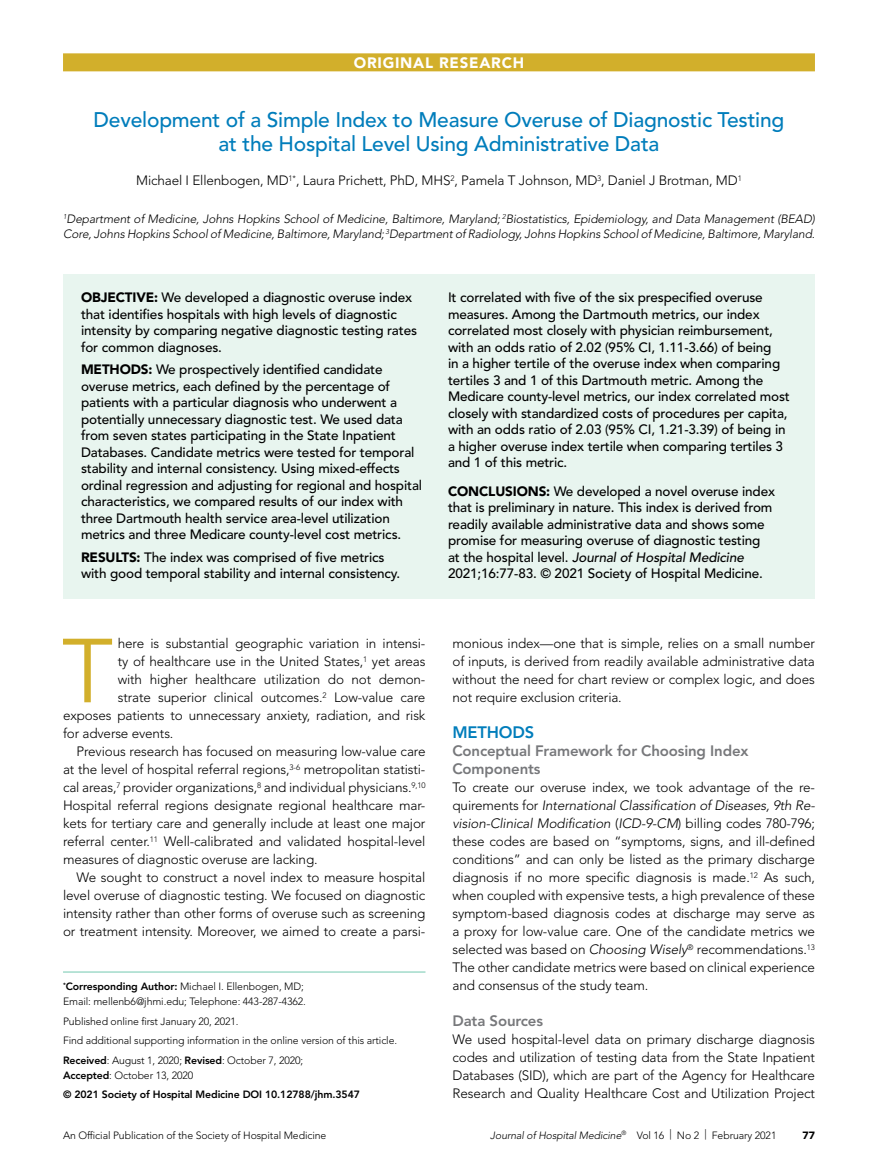
<style>
.page{position:relative;width:878px;height:1175px;background:#fff}
.page>*{position:absolute;margin:0;border:0;box-sizing:border-box;transform-origin:0 0}
.t1{font:89.7px "Avenir LT Std";color:#d2af2b}
.t2{font:500 21px/24px "Avenir LT Std";letter-spacing:-.01em;color:#007dbb;text-align:center}
.t3{font:800 16.5px "Avenir LT Std";letter-spacing:-.01em;color:#007dbb}
.t4{font:800 15px/18px "Avenir LT Std";letter-spacing:-.01em;color:#77787b}
.t5{font:900 15px "Avenir LT Std";letter-spacing:.05em;color:#fff}
.t6{font:300 13.5px/18px "Avenir LT Std";letter-spacing:-.01em;color:#000;text-align:justify}
.t7{font:500 13.5px/16.5px "Avenir LT Std";letter-spacing:-.01em;color:#000}
.t8{font:italic 300 12px/15px "Avenir LT Std";letter-spacing:-.01em;color:#000}
.t9{font:300 10.5px/19.5px "Avenir LT Std";letter-spacing:-.01em;color:#000}
.t10{font:800 10.5px/19.5px "Avenir LT Std";letter-spacing:-.01em;color:#000}
.t11{font:italic 300 10.5px "Avenir LT Std";letter-spacing:-.01em;color:#000}
.t12{font:900 10.5px "Avenir LT Std";color:#000}
.s1{font-weight:900}
.s2{font-weight:800}
.s3{font-weight:300}
.s4{font-style:italic}
.s5{font-style:normal}
</style>
<div class="page">
<div style="left:63px;top:53px;width:751px;height:18px;background:#d2af2b"></div>
<hr style="left:63px;top:971px;width:362px;height:1px;background:#73c8af">
<div style="left:63px;top:274px;width:751px;height:324px;background:#e8f5ef"></div>
<p class="t5" style="left:354px;top:54px;width:172px">ORIGINAL RESEARCH</p>
<h2 class="t2" style="left:94px;top:108px;width:692px">Development of a Simple Index to Measure Overuse of Diagnostic Testing at the Hospital Level Using Administrative Data</h2>
<p class="t6" style="left:136px;top:172px;width:607px">Michael I Ellenbogen, MD<sup>1*</sup>, Laura Prichett, PhD, MHS<sup>2</sup>, Pamela T Johnson, MD<sup>3</sup>, Daniel J Brotman, MD<sup>1</sup></p>
<p class="t8" style="left:63px;top:211px;width:753px"><sup>1</sup>Department of Medicine, Johns Hopkins School of Medicine, Baltimore, Maryland; <sup>2</sup>Biostatistics, Epidemiology, and Data Management (BEAD)<br>Core, Johns Hopkins School of Medicine, Baltimore, Maryland; <sup>3</sup>Department of Radiology, Johns Hopkins School of Medicine, Baltimore, Maryland.</p>
<p class="t7" style="left:81px;top:290px;width:337px"><span class="s1">OBJECTIVE:</span> We developed a diagnostic overuse index that identifies hospitals with high levels of diagnostic intensity by comparing negative diagnostic testing rates for common diagnoses.</p>
<p class="t7" style="left:81px;top:362px;width:342px"><span class="s1">METHODS:</span> We prospectively identified candidate overuse metrics, each defined by the percentage of patients with a particular diagnosis who underwent a potentially unnecessary diagnostic test. We used data from seven states participating in the State Inpatient Databases. Candidate metrics were tested for temporal stability and internal consistency. Using mixed-effects ordinal regression and adjusting for regional and hospital characteristics, we compared results of our index with three Dartmouth health service area-level utilization metrics and three Medicare county-level cost metrics.</p>
<p class="t7" style="left:81px;top:549px;width:321px"><span class="s1">RESULTS:</span> The index was comprised of five metrics with good temporal stability and internal consistency.</p>
<h1 class="t1" style="left:62px;top:619px;width:53px">T</h1>
<p class="t6" style="left:118px;top:634px;width:309px">here is substantial geographic variation in intensi-</p>
<p class="t6" style="left:118px;top:652px;width:309px">ty of healthcare use in the United States,<sup>1</sup> yet areas</p>
<p class="t6" style="left:118px;top:670px;width:309px">with higher healthcare utilization do not demon-</p>
<p class="t6" style="left:118px;top:688px;width:309px">strate superior clinical outcomes.<sup>2</sup> Low-value care</p>
<p class="t6" style="left:63px;top:706px;width:364px">exposes patients to unnecessary anxiety, radiation, and risk</p>
<p class="t6" style="left:63px;top:724px;width:112px">for adverse events.</p>
<p class="t6" style="left:76px;top:742px;width:350px">Previous research has focused on measuring low-value care</p>
<p class="t6" style="left:63px;top:760px;width:364px">at the level of hospital referral regions,<sup>3-6</sup> metropolitan statisti-</p>
<p class="t6" style="left:63px;top:778px;width:364px">cal areas,<sup>7</sup> provider organizations,<sup>8</sup> and individual physicians.<sup>9,10</sup></p>
<p class="t6" style="left:63px;top:796px;width:364px">Hospital referral regions designate regional healthcare mar-</p>
<p class="t6" style="left:63px;top:814px;width:364px">kets for tertiary care and generally include at least one major</p>
<p class="t6" style="left:63px;top:832px;width:364px">referral center.<sup>11</sup> Well-calibrated and validated hospital-level</p>
<p class="t6" style="left:63px;top:850px;width:256px">measures of diagnostic overuse are lacking.</p>
<p class="t6" style="left:76px;top:868px;width:350px">We sought to construct a novel index to measure hospital</p>
<p class="t6" style="left:63px;top:886px;width:364px">level overuse of diagnostic testing. We focused on diagnostic</p>
<p class="t6" style="left:63px;top:904px;width:364px">intensity rather than other forms of overuse such as screening</p>
<p class="t6" style="left:63px;top:922px;width:364px">or treatment intensity. Moreover, we aimed to create a parsi-</p>
<p class="t9" style="left:63px;top:979px;width:244px;line-height:15px"><sup>*</sup><span class="s2">Corresponding Author:</span> Michael I. Ellenbogen, MD;<br>Email: mellenb6@jhmi.edu; Telephone: 443-287-4362.</p>
<p class="t9" style="left:63px;top:1011px;width:335px">Published online first January 20, 2021.<br>Find additional supporting information in the online version of this article.<br><span class="s2">Received</span>: August 1, 2020; <span class="s2">Revised</span>: October 7, 2020;</p>
<p class="t10" style="left:63px;top:1065px;width:298px">Accepted<span class="s3">: October 13, 2020<br></span>© 2021 Society of Hospital Medicine DOI 10.12788/jhm.3547</p>
<p class="t7" style="left:448px;top:290px;width:343px">It correlated with five of the six prespecified overuse measures. Among the Dartmouth metrics, our index correlated most closely with physician reimbursement, with an odds ratio of 2.02 (95% CI, 1.11-3.66) of being<br>in a higher tertile of the overuse index when comparing tertiles 3 and 1 of this Dartmouth metric. Among the Medicare county-level metrics, our index correlated most closely with standardized costs of procedures per capita, with an odds ratio of 2.03 (95% CI, 1.21-3.39) of being in a higher overuse index tertile when comparing tertiles 3 and 1 of this metric.</p>
<p class="t7" style="left:448px;top:483px;width:328px"><span class="s1">CONCLUSIONS:</span> We developed a novel overuse index that is preliminary in nature. This index is derived from readily available administrative data and shows some promise for measuring overuse of diagnostic testing at the hospital level. <span class="s4">Journal of Hospital Medicine </span>2021;16:77-83. © 2021 Society of Hospital Medicine.</p>
<p class="t6" style="left:452px;top:634px;width:364px">monious index—one that is simple, relies on a small number of inputs, is derived from readily available administrative data without the need for chart review or complex logic, and does not require exclusion criteria.</p>
<p class="t3" style="left:452px;top:723px;width:83px">METHODS</p>
<p class="t4" style="left:452px;top:742px;width:297px">Conceptual Framework for Choosing Index<br>Components</p>
<p class="t6" style="left:452px;top:778px;width:364px">To create our overuse index, we took advantage of the re&shy;quirements for <span class="s4">International Classification of Diseases, 9th Re&shy;vision-Clinical Modification</span> (<span class="s4">ICD-9-CM</span>) billing codes 780-796; these codes are based on “symptoms, signs, and ill-defined conditions” and can only be listed as the primary discharge diagnosis if no more specific diagnosis is made.<sup>12</sup> As such, when coupled with expensive tests, a high prevalence of these symptom-based diagnosis codes at discharge may serve as a proxy for low-value care. One of the candidate metrics we selected was based on <span class="s4">Choosing Wisely</span><sup>®</sup> recommendations.<sup>13<br></sup>The other candidate metrics were based on clinical experience and consensus of the study team.</p>
<p class="t4" style="left:452px;top:1012px;width:92px">Data Sources</p>
<p class="t6" style="left:452px;top:1030px;width:364px">We used hospital-level data on primary discharge diagnosis codes and utilization of testing data from the State Inpatient Databases (SID), which are part of the Agency for Healthcare Research and Quality Healthcare Cost and Utilization Project</p>
<p class="t9" style="left:63px;top:1125px;width:265px">An Official Publication of the Society of Hospital Medicine</p>
<p class="t11" style="left:490px;top:1129px;width:288px">Journal of Hospital Medicine<sup>®</sup> <span class="s5">Vol 16 | No 2 | February 2021</span></p>
<p class="t12" style="left:802px;top:1128px;width:14px">77</p>
</div>
